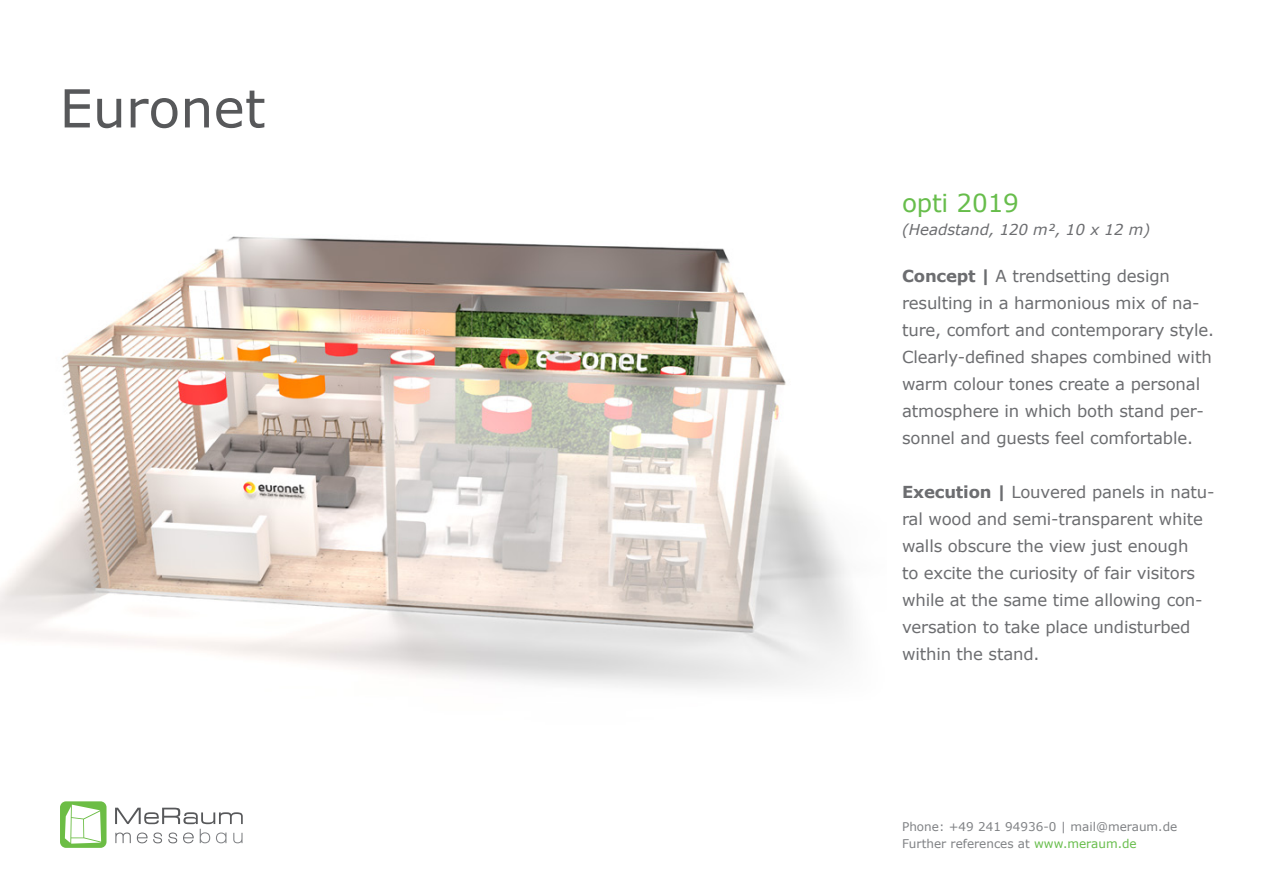
<style>
.page{position:relative;width:1263px;height:893px;background:#fff}
.page>*{position:absolute;margin:0;border:0;box-sizing:border-box;transform-origin:0 0}
.t1{font:52.5px "Verdana";color:#57585a}
.t2{font:24.75px "Verdana";letter-spacing:-.01em;color:#67bd4b}
.t3{font:16.5px/27px "Verdana";letter-spacing:-.01em;color:#6c6d70}
.t4{font:italic 15px "Verdana";color:#6c6d70}
.t5{font:12px/17.4px "Verdana";color:#808285}
.s1{font-weight:700}
.s2{color:#67bd4b}
</style>
<div class="page">
<div style="left:60px;top:801px;width:47px;height:47px;background:#6cbd45;border-radius:6px"></div>
<svg style="left:115px;top:808px;width:128px;height:35px"></svg>
<svg style="left:65px;top:805px;width:36px;height:39px"></svg>
<img style="left:0;top:236px;width:853px;height:452px">
<h1 class="t1" style="left:60px;top:72px;width:207px">Euronet</h1>
<h2 class="t2" style="left:902px;top:186px;width:118px">opti 2019</h2>
<p class="t4" style="left:902px;top:219px;width:250px">(Headstand, 120 m², 10 x 12 m)</p>
<p class="t3" style="left:902px;top:263px;width:314px"><span class="s1">Concept |</span> A trendsetting design resulting in a harmonious mix of na&shy;ture, comfort and contemporary style.<br>Clearly-defined shapes combined with warm colour tones create a personal atmosphere in which both stand per&shy;sonnel and guests feel comfortable.</p>
<p class="t3" style="left:902px;top:479px;width:314px"><span class="s1">Execution |</span> Louvered panels in natu&shy;ral wood and semi-transparent white walls obscure the view just enough<br>to excite the curiosity of fair visitors while at the same time allowing con&shy;versation to take place undisturbed within the stand.</p>
<p class="t5" style="left:902px;top:818px;width:277px">Phone: +49 241 94936-0 | mail@meraum.de<br>Further references at <span class="s2">www.meraum.de</span></p>
</div>
